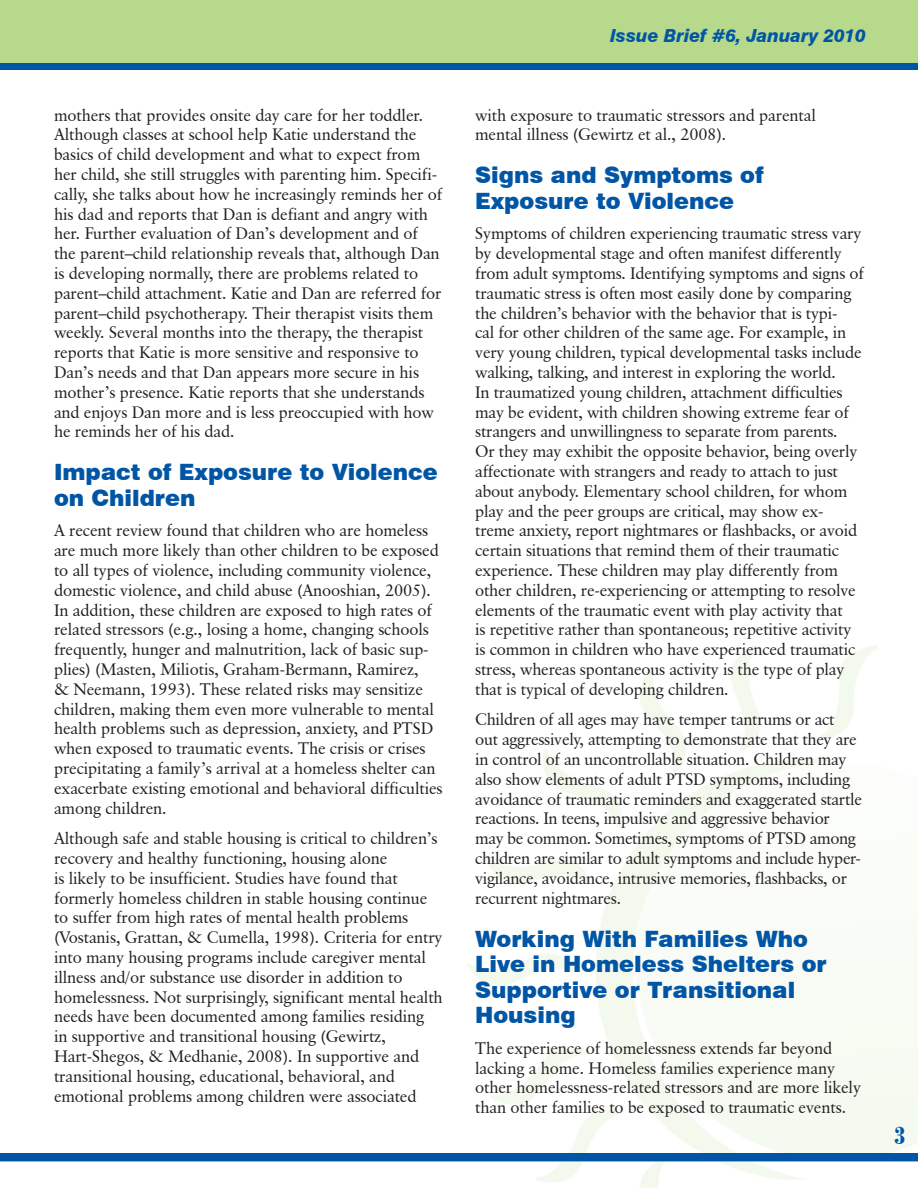
<style>
.page{position:relative;width:918px;height:1188px;background:#fff}
.page>*{position:absolute;margin:0;border:0;box-sizing:border-box;transform-origin:0 0}
.continued{font:700 condensed 24px "Century 725 BT";color:#0155a5}
._1_Head{font:900 22.5px/25.5px "Swiss 721 BT";color:#0155a5}
.page_header_right{font:italic 800 18px "Swiss 721 BT";letter-spacing:-.005em;color:#0155a5}
.Body_Text{font:16.5px/19.8px "Classical Garamond BT";letter-spacing:-.01em;color:#231f20}
</style>
<div class="page">
<div style="left:0;top:1153px;width:918px;height:8px;background:#0155a5"></div>
<div style="left:0;top:0;width:918px;height:63px;background:#b7d98c"></div>
<div style="left:0;top:63px;width:918px;height:7px;background:#0155a5"></div>
<p class="Body_Text" style="left:54px;top:105px;width:390px">mothers that provides onsite day care for her toddler.<br>Although classes at school help Katie understand the basics of child development and what to expect from her child, she still struggles with parenting him. Specifi&shy;cally, she talks about how he increasingly reminds her of his dad and reports that Dan is defiant and angry with her. Further evaluation of Dan’s development and of the parent–child relationship reveals that, although Dan is developing normally, there are problems related to parent–child attachment. Katie and Dan are referred for parent–child psychotherapy. Their therapist visits them weekly. Several months into the therapy, the therapist reports that Katie is more sensitive and responsive to Dan’s needs and that Dan appears more secure in his mother’s presence. Katie reports that she understands and enjoys Dan more and is less preoccupied with how he reminds her of his dad.</p>
<p class="_1_Head" style="left:54px;top:459px;width:385px">Impact of Exposure to Violence on Children</p>
<p class="Body_Text" style="left:54px;top:521px;width:390px">A recent review found that children who are homeless are much more likely than other children to be exposed to all types of violence, including community violence, domestic violence, and child abuse (Anooshian, 2005).<br>In addition, these children are exposed to high rates of related stressors (e.g., losing a home, changing schools frequently, hunger and malnutrition, lack of basic sup&shy;plies) (Masten, Miliotis, Graham-Bermann, Ramirez,<br>&amp; Neemann, 1993). These related risks may sensitize children, making them even more vulnerable to mental health problems such as depression, anxiety, and PTSD when exposed to traumatic events. The crisis or crises precipitating a family’s arrival at a homeless shelter can exacerbate existing emotional and behavioral difficulties among children.</p>
<p class="Body_Text" style="left:54px;top:828px;width:390px">Although safe and stable housing is critical to children’s recovery and healthy functioning, housing alone<br>is likely to be insufficient. Studies have found that formerly homeless children in stable housing continue to suffer from high rates of mental health problems (Vostanis, Grattan, &amp; Cumella, 1998). Criteria for entry into many housing programs include caregiver mental illness and/or substance use disorder in addition to homelessness. Not surprisingly, significant mental health needs have been documented among families residing<br>in supportive and transitional housing (Gewirtz, Hart-Shegos, &amp; Medhanie, 2008). In supportive and transitional housing, educational, behavioral, and emotional problems among children were associated</p>
<p class="page_header_right" style="left:610px;top:25px;width:257px">Issue Brief #6, January 2010</p>
<p class="Body_Text" style="left:475px;top:105px;width:342px">with exposure to traumatic stressors and parental mental illness (Gewirtz et al., 2008).</p>
<p class="_1_Head" style="left:475px;top:162px;width:290px">Signs and Symptoms of<br>Exposure to Violence</p>
<p class="Body_Text" style="left:475px;top:224px;width:390px">Symptoms of children experiencing traumatic stress vary by developmental stage and often manifest differently from adult symptoms. Identifying symptoms and signs of traumatic stress is often most easily done by comparing the children’s behavior with the behavior that is typi-<br>cal for other children of the same age. For example, in very young children, typical developmental tasks include walking, talking, and interest in exploring the world.<br>In traumatized young children, attachment difficulties may be evident, with children showing extreme fear of strangers and unwillingness to separate from parents.<br>Or they may exhibit the opposite behavior, being overly affectionate with strangers and ready to attach to just about anybody. Elementary school children, for whom play and the peer groups are critical, may show ex&shy;treme anxiety, report nightmares or flashbacks, or avoid certain situations that remind them of their traumatic experience. These children may play differently from other children, re-experiencing or attempting to resolve elements of the traumatic event with play activity that<br>is repetitive rather than spontaneous; repetitive activity is common in children who have experienced traumatic stress, whereas spontaneous activity is the type of play that is typical of developing children.</p>
<p class="Body_Text" style="left:475px;top:710px;width:388px">Children of all ages may have temper tantrums or act<br>out aggressively, attempting to demonstrate that they are in control of an uncontrollable situation. Children may also show elements of adult PTSD symptoms, including avoidance of traumatic reminders and exaggerated startle reactions. In teens, impulsive and aggressive behavior may be common. Sometimes, symptoms of PTSD among children are similar to adult symptoms and include hyper&shy;vigilance, avoidance, intrusive memories, flashbacks, or recurrent nightmares.</p>
<p class="_1_Head" style="left:475px;top:926px;width:353px">Working With Families Who<br>Live in Homeless Shelters or<br>Supportive or Transitional<br>Housing</p>
<p class="Body_Text" style="left:475px;top:1038px;width:387px">The experience of homelessness extends far beyond lacking a home. Homeless families experience many other homelessness-related stressors and are more likely than other families to be exposed to traumatic events.</p>
<p class="continued" style="left:895px;top:1121px;width:13px">3</p>
</div>
